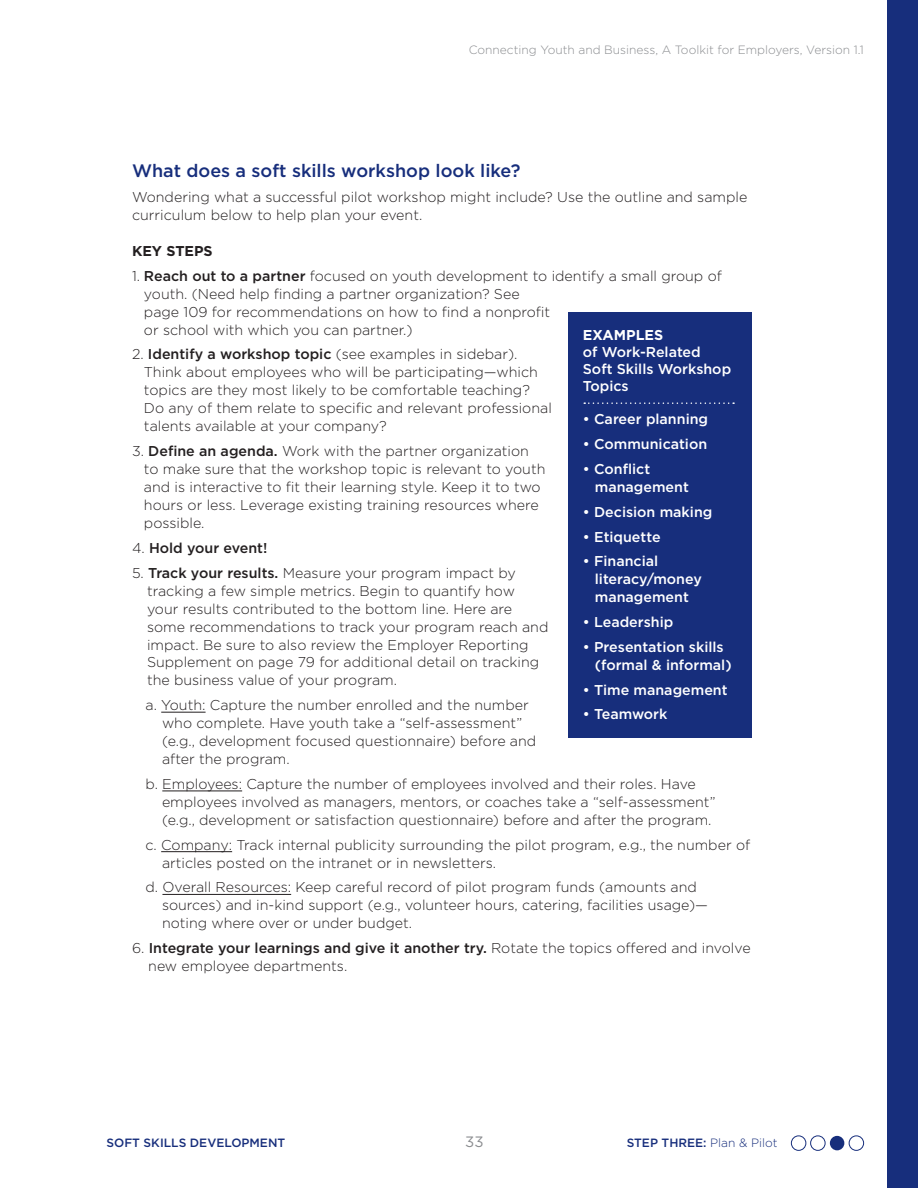
<style>
.page{position:relative;width:918px;height:1188px;background:#fff}
.page>*{position:absolute;margin:0;border:0;box-sizing:border-box;transform-origin:0 0}
.t1{font:500 18px "Gotham";color:#172e7c}
.t2{font:15px "Gotham";color:#8a8c8f}
.t3{font:300 14.25px/18px "Gotham";color:#231f20}
.t4{font:500 14.25px/18px "Gotham";color:#fff}
.t5{font:500 14.25px "Gotham";color:#231f20}
.t6{font:700 14.25px "Gotham";color:#231f20}
.t7{font:700 14.25px "Gotham";color:#fff}
.t8{font:300 12px "Gotham";color:#8a8c8f}
.t9{font:500 12px "Gotham";color:#172e7c}
.t10{font:300 12px "Gotham";color:#172e7c}
.s1{font-weight:500}
.s2{font-weight:300}
</style>
<div class="page">
<div style="left:791px;top:1135px;width:15px;height:16px;border:1px solid #172e7c;border-radius:50%"></div>
<div style="left:810px;top:1135px;width:15px;height:16px;border:1px solid #172e7c;border-radius:50%"></div>
<div style="left:830px;top:1136px;width:14px;height:14px;background:#172e7c;border-radius:50%"></div>
<div style="left:849px;top:1135px;width:15px;height:16px;border:1px solid #172e7c;border-radius:50%"></div>
<div style="left:887px;top:0;width:31px;height:1188px;background:#172e7c"></div>
<hr style="left:161px;top:712px;width:45px;height:1px;background:#231f20">
<hr style="left:162px;top:791px;width:80px;height:1px;background:#231f20">
<hr style="left:161px;top:851px;width:71px;height:1px;background:#231f20">
<hr style="left:162px;top:894px;width:129px;height:1px;background:#231f20">
<div style="left:568px;top:312px;width:184px;height:426px;background:#172e7c"></div>
<svg style="left:584px;top:402px;width:150px;height:2px"></svg>
<p class="t8" style="left:469px;top:43px;width:397px">Connecting Youth and Business, A Toolkit for Employers, Version 1.1</p>
<p class="t1" style="left:132px;top:160px;width:390px">What does a soft skills workshop look like?</p>
<p class="t3" style="left:132px;top:188px;width:617px">Wondering what a successful pilot workshop might include? Use the outline and sample curriculum below to help plan your event.</p>
<p class="t6" style="left:132px;top:242px;width:11px">KEY</p>
<p class="t6" style="left:166px;top:242px;width:20px">STEP</p>
<p class="t6" style="left:204px;top:242px;width:11px">S</p>
<p class="t3" style="left:144px;top:266px;width:579px;text-indent:-12px">1. <span class="s1">Reach out to a partner</span> focused on youth development to identify a small group of youth. (Need help finding a partner organization? See<br>page 109 for recommendations on how to find a nonprofit<br>or school with which you can partner.)</p>
<p class="t3" style="left:144px;top:345px;width:409px;text-indent:-12px">2. <span class="s1">Identify a workshop topic</span> (see examples in sidebar).<br>Think about employees who will be participating—which topics are they most likely to be comfortable teaching?<br>Do any of them relate to specific and relevant professional talents available at your company?</p>
<p class="t3" style="left:144px;top:442px;width:403px;text-indent:-12px">3. <span class="s1">Define an agenda.</span> Work with the partner organization to make sure that the workshop topic is relevant to youth and is interactive to fit their learning style. Keep it to two hours or less. Leverage existing training resources where possible.</p>
<p class="t5" style="left:132px;top:540px;width:137px"><span class="s2">4.</span> Hold your event!</p>
<p class="t3" style="left:147px;top:563px;width:403px;text-indent:-15px">5. <span class="s1">Track your results.</span> Measure your program impact by tracking a few simple metrics. Begin to quantify how your results contributed to the bottom line. Here are some recommendations to track your program reach and impact. Be sure to also review the Employer Reporting Supplement on page 79 for additional detail on tracking the business value of your program.</p>
<p class="t3" style="left:162px;top:696px;width:376px;text-indent:-17px">a. Youth: Capture the number enrolled and the number who complete. Have youth take a “self-assessment” (e.g., development focused questionnaire) before and after the program.</p>
<p class="t3" style="left:162px;top:775px;width:555px;text-indent:-17px">b. Employees: Capture the number of employees involved and their roles. Have employees involved as managers, mentors, or coaches take a “self-assessment” (e.g., development or satisfaction questionnaire) before and after the program.</p>
<p class="t3" style="left:162px;top:836px;width:590px;text-indent:-17px">c. Company: Track internal publicity surrounding the pilot program, e.g., the number of articles posted on the intranet or in newsletters.</p>
<p class="t3" style="left:162px;top:878px;width:548px;text-indent:-17px">d. Overall Resources: Keep careful record of pilot program funds (amounts and sources) and in-kind support (e.g., volunteer hours, catering, facilities usage)— noting where over or under budget.</p>
<p class="t3" style="left:148px;top:939px;width:604px;text-indent:-16px">6. <span class="s1">Integrate your learnings and give it another try.</span> Rotate the topics offered and involve new employee departments.</p>
<p class="t7" style="left:583px;top:327px;width:31px">EXAMPLE</p>
<p class="t7" style="left:654px;top:327px;width:11px">S</p>
<p class="t4" style="left:583px;top:343px;width:150px;line-height:17.1px">of Work-Related<br>Soft Skills Workshop<br>Topics</p>
<p class="t4" style="left:583px;top:410px;width:127px">• Career planning</p>
<p class="t4" style="left:583px;top:435px;width:126px">• Communication</p>
<p class="t4" style="left:595px;top:460px;width:96px;text-indent:-12px">• Conflict management</p>
<p class="t4" style="left:583px;top:502px;width:131px">• Decision making</p>
<p class="t4" style="left:583px;top:527px;width:79px">• Etiquette</p>
<p class="t4" style="left:595px;top:552px;width:109px;text-indent:-12px">• Financial literacy/money management</p>
<p class="t4" style="left:583px;top:613px;width:92px">• Leadership</p>
<p class="t4" style="left:595px;top:637px;width:138px;text-indent:-12px">• Presentation skills (formal &amp; informal)</p>
<p class="t4" style="left:583px;top:680px;width:146px">• Time management</p>
<p class="t4" style="left:583px;top:705px;width:86px">• Teamwork</p>
<p class="t9" style="left:106px;top:1136px;width:61px">SOFT Skills</p>
<p class="t9" style="left:190px;top:1136px;width:94px">Developm ent</p>
<p class="t2" style="left:465px;top:1133px;width:20px">33</p>
<p class="t9" style="left:627px;top:1136px;width:45px">Step thr</p>
<p class="t10" style="left:687px;top:1136px;width:92px"><span class="s1">ee:</span> Plan &amp; Pilot</p>
</div>
